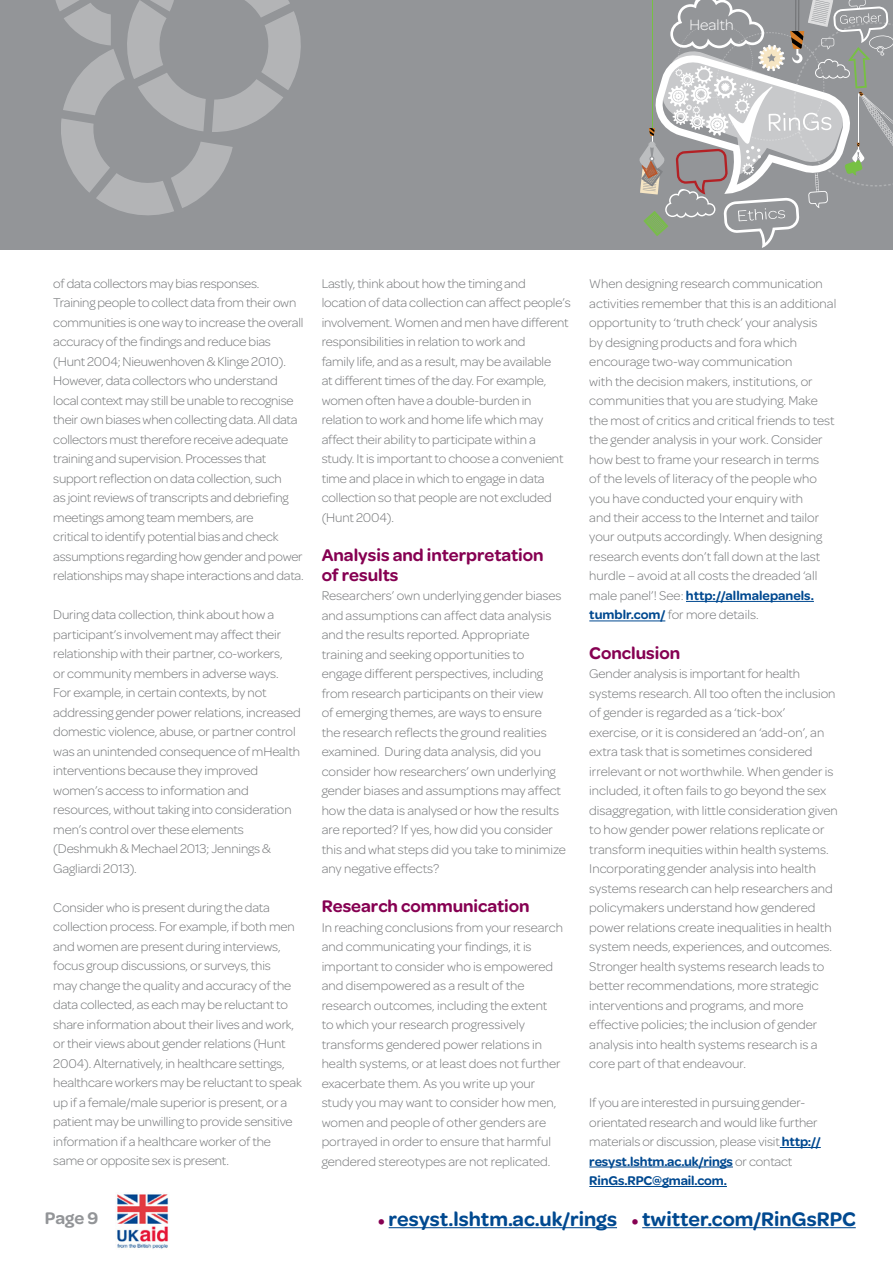
<style>
.page{position:relative;width:893px;height:1263px;background:#fff}
.page>*{position:absolute;margin:0;border:0;box-sizing:border-box;transform-origin:0 0}
.t1{font:600 21px "Omnes";color:#004990}
.t2{font:600 18px/19.5px "Omnes";color:#860052}
.t3{font:600 18px "Omnes";color:#939598}
.t4{font:300 15.9px "Omnes";color:#fff}
.t5{font:300 13.5px/19.5px "Omnes";letter-spacing:-.01em;color:#737577}
.s1{font-weight:600;color:#004990}
.s2{color:#860052}
</style>
<div class="page">
<div style="left:0;top:0;width:893px;height:249px;background:#939598"></div>
<svg style="left:55px;top:0;width:246px;height:216px"></svg>
<svg style="left:639px;top:0;width:254px;height:248px"></svg>
<img style="left:117px;top:1194px;width:52px;height:55px">
<hr style="left:686px;top:601px;width:128px;height:1px;background:#004990">
<hr style="left:589px;top:621px;width:76px;height:1px;background:#004990">
<hr style="left:780px;top:1147px;width:41px;height:1px;background:#004990">
<hr style="left:589px;top:1167px;width:144px;height:1px;background:#004990">
<hr style="left:589px;top:1186px;width:138px;height:1px;background:#004990">
<hr style="left:389px;top:1227px;width:228px;height:1px;background:#004990">
<hr style="left:642px;top:1227px;width:214px;height:1px;background:#004990">
<p class="t4" style="left:690px;top:14px;width:46px">Health</p>
<p class="t5" style="left:53px;top:273px;width:252px">of data collectors may bias responses.<br>Training people to collect data from their own communities is one way to increase the overall accuracy of the findings and reduce bias (Hunt 2004; Nieuwenhoven &amp; Klinge 2010).<br>However, data collectors who understand local context may still be unable to recognise their own biases when collecting data. All data collectors must therefore receive adequate training and supervision. Processes that support reflection on data collection, such<br>as joint reviews of transcripts and debriefing meetings among team members, are<br>critical to identify potential bias and check assumptions regarding how gender and power relationships may shape interactions and data.</p>
<p class="t5" style="left:53px;top:605px;width:249px">During data collection, think about how a participant’s involvement may affect their relationship with their partner, co-workers,<br>or community members in adverse ways.<br>For example, in certain contexts, by not addressing gender power relations, increased domestic violence, abuse, or partner control was an unintended consequence of mHealth interventions because they improved women’s access to information and resources, without taking into consideration men’s control over these elements (Deshmukh &amp; Mechael 2013; Jennings &amp; Gagliardi 2013).</p>
<p class="t5" style="left:53px;top:897px;width:250px">Consider who is present during the data collection process. For example, if both men and women are present during interviews, focus group discussions, or surveys, this<br>may change the quality and accuracy of the data collected, as each may be reluctant to share information about their lives and work, or their views about gender relations (Hunt 2004). Alternatively, in healthcare settings, healthcare workers may be reluctant to speak up if a female/male superior is present, or a patient may be unwilling to provide sensitive information if a healthcare worker of the same or opposite sex is present.</p>
<h2 class="t3" style="left:45px;top:1205px;width:55px">Page 9</h2>
<p class="t5" style="left:322px;top:273px;width:251px">Lastly, think about how the timing and location of data collection can affect people’s involvement. Women and men have different responsibilities in relation to work and<br>family life, and as a result, may be available<br>at different times of the day. For example, women often have a double-burden in relation to work and home life which may affect their ability to participate within a study. It is important to choose a convenient time and place in which to engage in data collection so that people are not excluded (Hunt 2004).</p>
<h2 class="t2" style="left:322px;top:544px;width:224px">Analysis and interpretation of results</h2>
<p class="t5" style="left:322px;top:585px;width:246px">Researchers’ own underlying gender biases and assumptions can affect data analysis and the results reported. Appropriate training and seeking opportunities to engage different perspectives, including from research participants on their view<br>of emerging themes, are ways to ensure<br>the research reflects the ground realities examined. During data analysis, did you consider how researchers’ own underlying gender biases and assumptions may affect how the data is analysed or how the results are reported? If yes, how did you consider this and what steps did you take to minimize any negative effects?</p>
<h2 class="t2" style="left:322px;top:895px;width:210px">Research communication</h2>
<p class="t5" style="left:322px;top:917px;width:243px">In reaching conclusions from your research and communicating your findings, it is important to consider who is empowered and disempowered as a result of the research outcomes, including the extent<br>to which your research progressively transforms gendered power relations in health systems, or at least does not further exacerbate them. As you write up your study you may want to consider how men, women and people of other genders are portrayed in order to ensure that harmful gendered stereotypes are not replicated.</p>
<p class="t5" style="left:589px;top:273px;width:248px">When designing research communication activities remember that this is an additional opportunity to ‘truth check’ your analysis<br>by designing products and fora which encourage two-way communication<br>with the decision makers, institutions, or communities that you are studying. Make the most of critics and critical friends to test the gender analysis in your work. Consider how best to frame your research in terms<br>of the levels of literacy of the people who you have conducted your enquiry with<br>and their access to the Internet and tailor your outputs accordingly. When designing research events don’t fall down at the last hurdle – avoid at all costs the dreaded ‘all male panel’! See: <span class="s1">http://allmalepanels. tumblr.com/</span> for more details.</p>
<h2 class="t2" style="left:589px;top:642px;width:92px">Conclusion</h2>
<p class="t5" style="left:589px;top:663px;width:250px">Gender analysis is important for health systems research. All too often the inclusion of gender is regarded as a ‘tick-box’ exercise, or it is considered an ‘add-on’, an extra task that is sometimes considered irrelevant or not worthwhile. When gender is included, it often fails to go beyond the sex disaggregation, with little consideration given to how gender power relations replicate or transform inequities within health systems.<br>Incorporating gender analysis into health systems research can help researchers and policymakers understand how gendered power relations create inequalities in health system needs, experiences, and outcomes.<br>Stronger health systems research leads to better recommendations, more strategic interventions and programs, and more effective policies; the inclusion of gender analysis into health systems research is a core part of that endeavour.</p>
<p class="t5" style="left:589px;top:1092px;width:233px">If you are interested in pursuing gender&shy;orientated research and would like further materials or discussion, please visit <span class="s1">http:// resyst.lshtm.ac.uk/rings</span> or contact <span class="s1">RinGs.RPC@gmail.com.</span></p>
<h1 class="t1" style="left:378px;top:1203px;width:479px"><span class="s2">•</span> resyst.lshtm.ac.uk/rings <span class="s2">•</span> twitter.com/RinGsRPC</h1>
</div>
